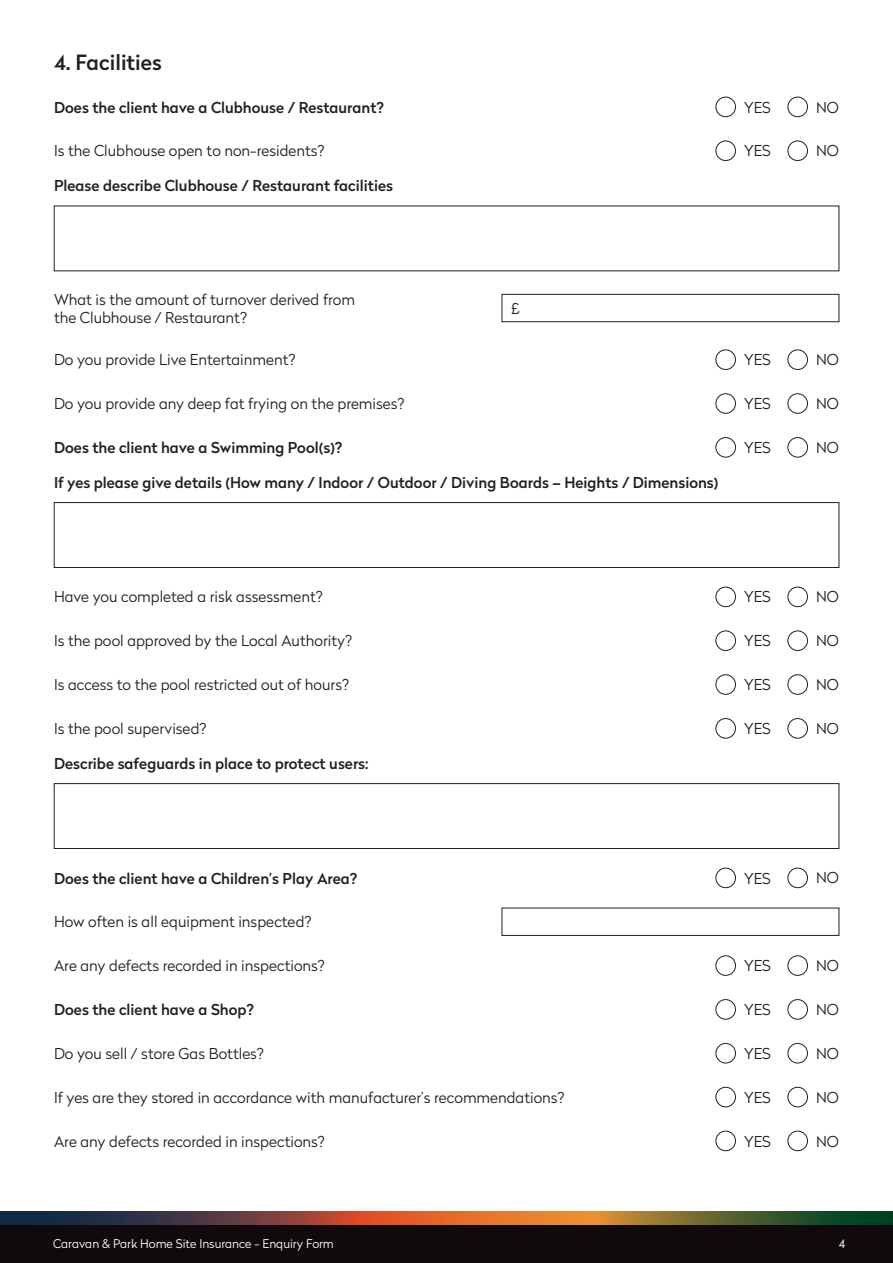
<style>
.page{position:relative;width:893px;height:1263px;background:#fff}
.page>*{position:absolute;margin:0;border:0;box-sizing:border-box;transform-origin:0 0}
.Body_2{font:500 21px "Radikal";color:#231f20}
.Body{font:300 15px/18px "Radikal";color:#231f20}
.Body-2{font:500 15px "Radikal";color:#231f20}
.t1{font:300 12px "Radikal";color:#fff}
</style>
<div class="page">
<div style="left:0;top:1220px;width:893px;height:43px;background:#110a0c"></div>
<svg style="left:0;top:1212px;width:893px;height:12px"></svg>
<div style="left:716px;top:97px;width:20px;height:20px;border:1px solid #231f20;border-radius:50%"></div>
<div style="left:716px;top:350px;width:20px;height:20px;border:1px solid #231f20;border-radius:50%"></div>
<div style="left:716px;top:587px;width:20px;height:20px;border:1px solid #231f20;border-radius:50%"></div>
<div style="left:716px;top:868px;width:20px;height:20px;border:1px solid #231f20;border-radius:50%"></div>
<div style="left:716px;top:955px;width:20px;height:20px;border:1px solid #231f20;border-radius:50%"></div>
<div style="left:716px;top:999px;width:20px;height:20px;border:1px solid #231f20;border-radius:50%"></div>
<div style="left:716px;top:1043px;width:20px;height:20px;border:1px solid #231f20;border-radius:50%"></div>
<div style="left:716px;top:1087px;width:20px;height:20px;border:1px solid #231f20;border-radius:50%"></div>
<div style="left:716px;top:1131px;width:20px;height:20px;border:1px solid #231f20;border-radius:50%"></div>
<div style="left:716px;top:141px;width:20px;height:20px;border:1px solid #231f20;border-radius:50%"></div>
<div style="left:716px;top:437px;width:20px;height:20px;border:1px solid #231f20;border-radius:50%"></div>
<div style="left:716px;top:674px;width:20px;height:20px;border:1px solid #231f20;border-radius:50%"></div>
<div style="left:716px;top:718px;width:20px;height:20px;border:1px solid #231f20;border-radius:50%"></div>
<div style="left:716px;top:393px;width:20px;height:20px;border:1px solid #231f20;border-radius:50%"></div>
<div style="left:716px;top:631px;width:20px;height:20px;border:1px solid #231f20;border-radius:50%"></div>
<div style="left:788px;top:97px;width:20px;height:20px;border:1px solid #231f20;border-radius:50%"></div>
<div style="left:788px;top:350px;width:20px;height:20px;border:1px solid #231f20;border-radius:50%"></div>
<div style="left:788px;top:587px;width:20px;height:20px;border:1px solid #231f20;border-radius:50%"></div>
<div style="left:788px;top:868px;width:20px;height:20px;border:1px solid #231f20;border-radius:50%"></div>
<div style="left:788px;top:955px;width:20px;height:20px;border:1px solid #231f20;border-radius:50%"></div>
<div style="left:788px;top:999px;width:20px;height:20px;border:1px solid #231f20;border-radius:50%"></div>
<div style="left:788px;top:1043px;width:20px;height:20px;border:1px solid #231f20;border-radius:50%"></div>
<div style="left:788px;top:1087px;width:20px;height:20px;border:1px solid #231f20;border-radius:50%"></div>
<div style="left:788px;top:1131px;width:20px;height:20px;border:1px solid #231f20;border-radius:50%"></div>
<div style="left:788px;top:141px;width:20px;height:20px;border:1px solid #231f20;border-radius:50%"></div>
<div style="left:788px;top:437px;width:20px;height:20px;border:1px solid #231f20;border-radius:50%"></div>
<div style="left:788px;top:674px;width:20px;height:20px;border:1px solid #231f20;border-radius:50%"></div>
<div style="left:788px;top:718px;width:20px;height:20px;border:1px solid #231f20;border-radius:50%"></div>
<div style="left:788px;top:393px;width:20px;height:20px;border:1px solid #231f20;border-radius:50%"></div>
<div style="left:788px;top:631px;width:20px;height:20px;border:1px solid #231f20;border-radius:50%"></div>
<div style="left:54px;top:502px;width:785px;height:66px;border:1px solid #231f20"></div>
<div style="left:54px;top:783px;width:785px;height:66px;border:1px solid #231f20"></div>
<div style="left:502px;top:294px;width:337px;height:28px;border:1px solid #231f20"></div>
<div style="left:502px;top:908px;width:337px;height:28px;border:1px solid #231f20"></div>
<p class="Body_2" style="left:54px;top:47px;width:109px">4. Facilities</p>
<p class="Body-2" style="left:54px;top:96px;width:332px">Does the client have a Clubhouse / Restaurant?</p>
<p class="Body" style="left:54px;top:141px;width:272px">Is the Clubhouse open to non-residents?</p>
<p class="Body-2" style="left:54px;top:175px;width:340px">Please describe Clubhouse / Restaurant facilities</p>
<p class="Body" style="left:744px;top:98px;width:28px">YES</p>
<p class="Body" style="left:744px;top:141px;width:28px">YES</p>
<p class="Body" style="left:54px;top:290px;width:303px">What is the amount of turnover derived from the Clubhouse / Restaurant?</p>
<p class="Body" style="left:54px;top:350px;width:243px">Do you provide Live Entertainment?</p>
<p class="Body" style="left:54px;top:394px;width:352px">Do you provide any deep fat frying on the premises?</p>
<p class="Body-2" style="left:54px;top:437px;width:290px">Does the client have a Swimming Pool(s)?</p>
<p class="Body" style="left:512px;top:299px;width:10px">£</p>
<p class="Body-2" style="left:54px;top:471px;width:666px">If yes please give details (How many / Indoor / Outdoor / Diving Boards – Heights / Dimensions)</p>
<p class="Body" style="left:744px;top:350px;width:28px">YES</p>
<p class="Body" style="left:744px;top:394px;width:28px">YES</p>
<p class="Body" style="left:744px;top:438px;width:28px">YES</p>
<p class="Body" style="left:54px;top:588px;width:270px">Have you completed a risk assessment?</p>
<p class="Body" style="left:744px;top:588px;width:28px">YES</p>
<p class="Body" style="left:54px;top:631px;width:300px">Is the pool approved by the Local Authority?</p>
<p class="Body" style="left:744px;top:631px;width:28px">YES</p>
<p class="Body" style="left:54px;top:675px;width:297px">Is access to the pool restricted out of hours?</p>
<p class="Body" style="left:54px;top:719px;width:154px">Is the pool supervised?</p>
<p class="Body" style="left:744px;top:675px;width:28px">YES</p>
<p class="Body" style="left:744px;top:719px;width:28px">YES</p>
<p class="Body-2" style="left:54px;top:752px;width:316px">Describe safeguards in place to protect users:</p>
<p class="Body-2" style="left:54px;top:867px;width:305px">Does the client have a Children’s Play Area?</p>
<p class="Body" style="left:54px;top:912px;width:259px">How often is all equipment inspected?</p>
<p class="Body" style="left:54px;top:956px;width:273px">Are any defects recorded in inspections?</p>
<p class="Body-2" style="left:54px;top:999px;width:202px">Does the client have a Shop?</p>
<p class="Body" style="left:54px;top:1044px;width:212px">Do you sell / store Gas Bottles?</p>
<p class="Body" style="left:54px;top:1088px;width:512px">If yes are they stored in accordance with manufacturer’s recommendations?</p>
<p class="Body" style="left:54px;top:1132px;width:273px">Are any defects recorded in inspections?</p>
<p class="Body" style="left:744px;top:869px;width:28px">YES</p>
<p class="Body" style="left:744px;top:956px;width:28px">YES</p>
<p class="Body" style="left:744px;top:1000px;width:28px">YES</p>
<p class="Body" style="left:744px;top:1044px;width:28px">YES</p>
<p class="Body" style="left:744px;top:1088px;width:28px">YES</p>
<p class="Body" style="left:744px;top:1132px;width:28px">YES</p>
<p class="Body" style="left:816px;top:98px;width:24px">NO</p>
<p class="Body" style="left:816px;top:141px;width:24px">NO</p>
<p class="Body" style="left:816px;top:350px;width:24px">NO</p>
<p class="Body" style="left:816px;top:394px;width:24px">NO</p>
<p class="Body" style="left:816px;top:438px;width:24px">NO</p>
<p class="Body" style="left:816px;top:588px;width:24px">NO</p>
<p class="Body" style="left:816px;top:631px;width:24px">NO</p>
<p class="Body" style="left:816px;top:675px;width:24px">NO</p>
<p class="Body" style="left:816px;top:719px;width:24px">NO</p>
<p class="Body" style="left:816px;top:869px;width:24px">NO</p>
<p class="Body" style="left:816px;top:956px;width:24px">NO</p>
<p class="Body" style="left:816px;top:1000px;width:24px">NO</p>
<p class="Body" style="left:816px;top:1044px;width:24px">NO</p>
<p class="Body" style="left:816px;top:1088px;width:24px">NO</p>
<p class="Body" style="left:816px;top:1131px;width:24px">NO</p>
<p class="t1" style="left:53px;top:1235px;width:282px">Caravan &amp; Park Home Site Insurance - Enquiry Form</p>
<p class="t1" style="left:839px;top:1235px;width:8px">4</p>
</div>
